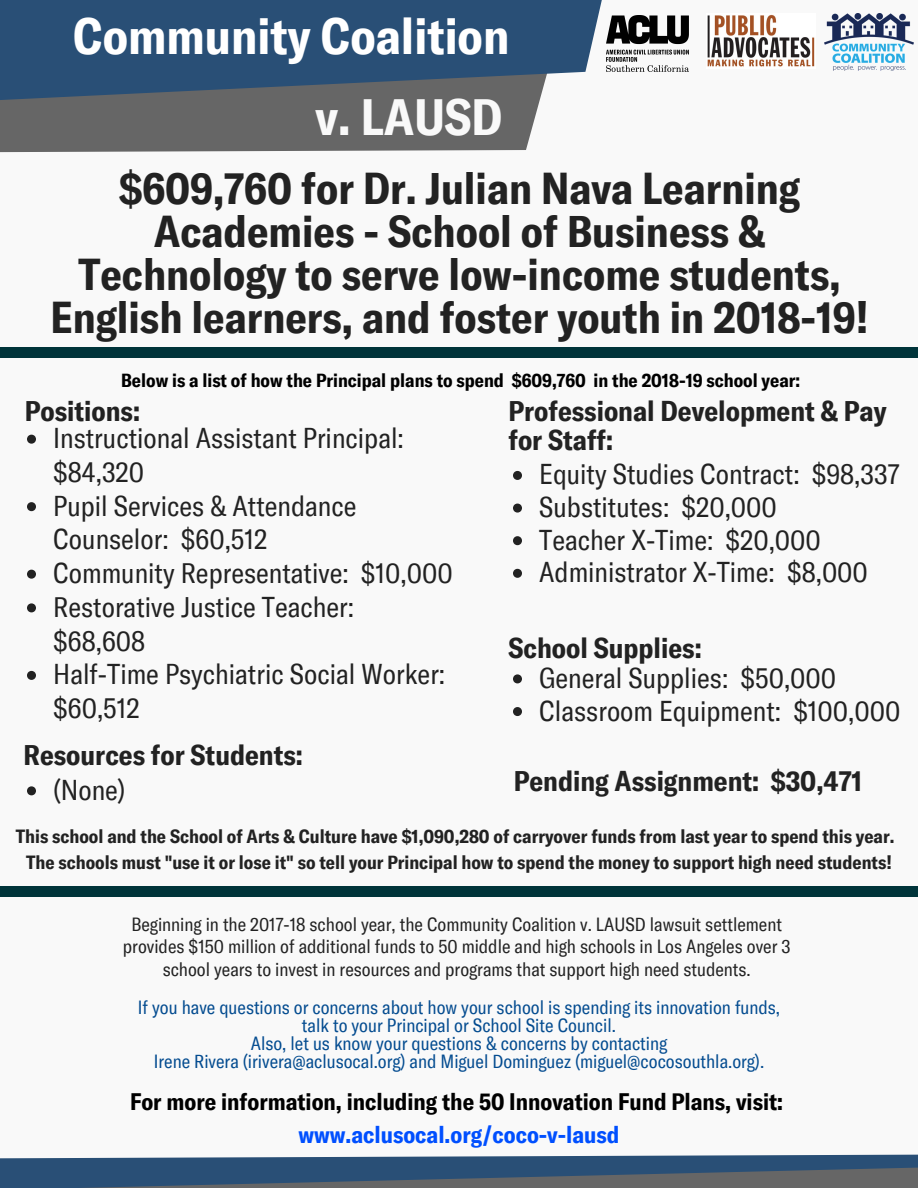
<style>
.page{position:relative;width:918px;height:1188px;background:#f9f9f9}
.page>*{position:absolute;margin:0;border:0;box-sizing:border-box;transform-origin:0 0}
.t1{font:700 condensed 49.8px "GT America";color:#fff}
.t2{font:700 condensed 49.8px "GT America";color:#f9f9f9}
.t3{font:700 condensed 43.65px/42.8px "GT America";color:#222;text-align:center}
.t4{font:condensed 28.05px/33.8px "GT America";color:#222}
.t5{font:700 condensed 28.05px/29.2px "GT America";color:#222}
.t6{font:700 condensed 23.4px "GT America";color:#000}
.t7{font:700 condensed 23.4px "GT America";color:#004fff}
.t8{font:condensed 18.75px/18px "GT America";color:#044c90;text-align:center}
.t9{font:condensed 18.75px/22.5px "GT America";color:#222;text-align:center}
.t10{font:700 condensed 18.75px/25.8px "GT America";color:#222;text-align:center}
.t11{font:700 condensed 18.75px "GT America";color:#000}
</style>
<div class="page">
<svg style="left:0;top:0;width:645px;height:153px;background:#566a7f"></svg>
<svg style="left:0;top:1154px;width:918px;height:34px;background:#48617b"></svg>
<svg style="left:27px;top:435px;width:9px;height:9px"></svg>
<svg style="left:27px;top:502px;width:9px;height:9px"></svg>
<svg style="left:27px;top:570px;width:9px;height:9px"></svg>
<svg style="left:27px;top:603px;width:9px;height:9px"></svg>
<svg style="left:27px;top:671px;width:9px;height:9px"></svg>
<img style="left:606px;top:16px;width:82px;height:56px">
<img style="left:825px;top:14px;width:89px;height:57px">
<img style="left:707px;top:15px;width:108px;height:52px">
<div style="left:0;top:348px;width:918px;height:10px;background:#00343a"></div>
<div style="left:0;top:886px;width:918px;height:11px;background:#00343a"></div>
<svg style="left:513px;top:471px;width:9px;height:9px"></svg>
<svg style="left:513px;top:504px;width:9px;height:9px"></svg>
<svg style="left:513px;top:536px;width:9px;height:9px"></svg>
<svg style="left:513px;top:569px;width:9px;height:9px"></svg>
<svg style="left:27px;top:786px;width:9px;height:9px"></svg>
<svg style="left:513px;top:674px;width:9px;height:9px"></svg>
<svg style="left:513px;top:707px;width:9px;height:9px"></svg>
<h1 class="t1" style="left:73px;top:4px;width:438px">Community Coalition</h1>
<h1 class="t2" style="left:316px;top:85px;width:188px">v. LAUSD</h1>
<h2 class="t3" style="left:51px;top:166px;width:820px">$609,760 for Dr. Julian Nava Learning Academies - School of Business &amp; Technology to serve low-income students, English learners, and foster youth in 2018-19!</h2>
<p class="t11" style="left:121px;top:368px;width:680px">Below is a list of how the Principal plans to spend $609,760 in the 2018-19 school year:</p>
<p class="t5" style="left:25px;top:395px;width:117px">Positions:</p>
<p class="t5" style="left:508px;top:395px;width:380px">Professional Development &amp; Pay for Staff:</p>
<p class="t4" style="left:53px;top:420px;width:401px">Instructional Assistant Principal: $84,320<br>Pupil Services &amp; Attendance<br>Counselor: $60,512<br>Community Representative: $10,000<br>Restorative Justice Teacher: $68,608<br>Half-Time Psychiatric Social Worker: $60,512</p>
<p class="t4" style="left:539px;top:457px;width:362px;line-height:32.7px">Equity Studies Contract: $98,337<br>Substitutes: $20,000<br>Teacher X-Time: $20,000<br>Administrator X-Time: $8,000</p>
<p class="t5" style="left:508px;top:632px;width:195px">School Supplies:</p>
<p class="t4" style="left:539px;top:660px;width:363px;line-height:32.7px">General Supplies: $50,000<br>Classroom Equipment: $100,000</p>
<p class="t5" style="left:24px;top:739px;width:281px">Resources for Students:</p>
<p class="t5" style="left:514px;top:765px;width:350px">Pending Assignment: $30,471</p>
<p class="t10" style="left:16px;top:822px;width:880px">This school and the School of Arts &amp; Culture have $1,090,280 of carryover funds from last year to spend this year.<br>The schools must "use it or lose it" so tell your Principal how to spend the money to support high need students!</p>
<p class="t4" style="left:53px;top:772px;width:74px">(None)</p>
<p class="t9" style="left:123px;top:912px;width:669px">Beginning in the 2017-18 school year, the Community Coalition v. LAUSD lawsuit settlement provides $150 million of additional funds to 50 middle and high schools in Los Angeles over 3 school years to invest in resources and programs that support high need students.</p>
<p class="t8" style="left:138px;top:997px;width:644px">If you have questions or concerns about how your school is spending its innovation funds, talk to your Principal or School Site Council.<br>Also, let us know your questions &amp; concerns by contacting<br>Irene Rivera (irivera@aclusocal.org) and Miguel Dominguez (miguel@cocosouthla.org).</p>
<p class="t6" style="left:130px;top:1087px;width:655px">For more information, including the 50 Innovation Fund Plans, visit:</p>
<p class="t7" style="left:298px;top:1119px;width:323px">www.aclusocal.org/coco-v-lausd</p>
</div>
